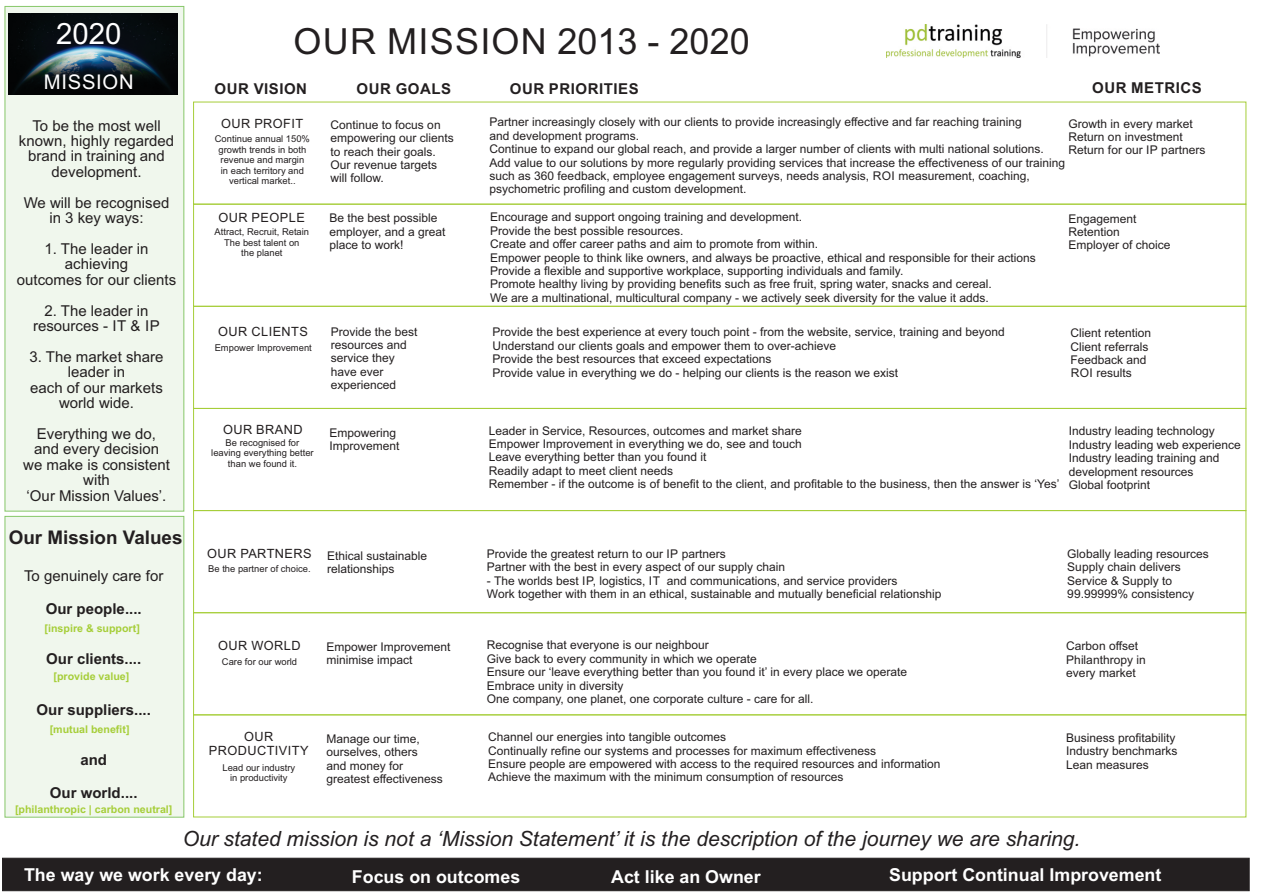
<style>
.page{position:relative;width:1263px;height:893px;background:#fff}
.page>*{position:absolute;margin:0;border:0;box-sizing:border-box;transform-origin:0 0}
.t1{font:36px "Arial";letter-spacing:.035em;color:#231f20}
.t2{font:29.4px "Arial";color:#fff}
.t3{font:italic 21px "Arial";color:#231f20}
.t4{font:20.25px "Arial";letter-spacing:.035em;color:#fff}
.t5{font:700 18.9px "Arial";color:#231f20}
.t6{font:700 17.85px "Arial";color:#fff}
.t7{font:15px/15.5px "Arial";color:#231f20;text-align:center}
.t8{font:700 15px "Arial";color:#231f20}
.t9{font:700 15px "Arial";letter-spacing:.035em;color:#231f20}
.t10{font:12.75px/14.2px "Arial";letter-spacing:.035em;color:#231f20;text-align:center}
.t11{font:12px/13.4px "Arial";color:#231f20}
.t12{font:700 10.65px "Arial";color:#a6ce39}
.t13{font:9.45px/10.5px "Arial";color:#231f20;text-align:center}
</style>
<div class="page">
<div style="left:4px;top:6px;width:181px;height:506px;background:#f0f7ed"></div>
<img style="left:9px;top:14px;width:169px;height:81px">
<div style="left:5px;top:516px;width:179px;height:301px;background:#f0f7ed"></div>
<div style="left:193px;top:204px;width:1053px;height:103px;border:1px solid #a6ce39"></div>
<div style="left:193px;top:306px;width:1053px;height:103px;border:1px solid #a6ce39"></div>
<div style="left:193px;top:408px;width:1053px;height:103px;border:1px solid #a6ce39"></div>
<div style="left:193px;top:510px;width:1053px;height:103px;border:1px solid #a6ce39"></div>
<div style="left:193px;top:612px;width:1053px;height:103px;border:1px solid #a6ce39"></div>
<div style="left:193px;top:714px;width:1053px;height:103px;border:1px solid #a6ce39"></div>
<svg style="left:2px;top:857px;width:1248px;height:34px;background:#282425"></svg>
<img style="left:886px;top:24px;width:273px;height:33px">
<h2 class="t2" style="left:56px;top:23px;width:67px">2020</h2>
<h3 class="t4" style="left:44px;top:75px;width:91px">MISSION</h3>
<p class="t7" style="left:19px;top:119px;width:157px">To be the most well known, highly regarded brand in training and development.</p>
<p class="t7" style="left:24px;top:196px;width:147px">We will be recognised in 3 key ways:</p>
<p class="t7" style="left:17px;top:242px;width:161px">1. The leader in achieving<br>outcomes for our clients</p>
<p class="t7" style="left:33px;top:304px;width:128px">2. The leader in resources - IT &amp; IP</p>
<p class="t7" style="left:30px;top:350px;width:135px">3. The market share leader in<br>each of our markets world wide.</p>
<p class="t7" style="left:23px;top:427px;width:148px">Everything we do, and every decision we make is consistent with<br>‘Our Mission Values’.</p>
<h3 class="t5" style="left:9px;top:531px;width:175px">Our Mission Values</h3>
<p class="t7" style="left:24px;top:569px;width:141px">To genuinely care for</p>
<p class="t8" style="left:46px;top:603px;width:97px">Our people....</p>
<p class="t8" style="left:46px;top:653px;width:97px">Our clients....</p>
<p class="t8" style="left:37px;top:704px;width:116px">Our suppliers....</p>
<p class="t8" style="left:80px;top:754px;width:28px">and</p>
<p class="t8" style="left:50px;top:787px;width:89px">Our world....</p>
<p class="t12" style="left:45px;top:624px;width:97px">[inspire &amp; support]</p>
<p class="t12" style="left:54px;top:673px;width:77px">[provide value]</p>
<p class="t12" style="left:50px;top:725px;width:81px">[mutual benefit]</p>
<p class="t12" style="left:15px;top:805px;width:159px">[philanthropic | carbon neutral]</p>
<h1 class="t1" style="left:293px;top:27px;width:458px">OUR MISSION 2013 - 2020</h1>
<p class="t9" style="left:357px;top:83px;width:96px">OUR GOALS</p>
<p class="t11" style="left:331px;top:119px;width:125px">Continue to focus on empowering our clients to reach their goals.<br>Our revenue targets will follow.</p>
<p class="t9" style="left:215px;top:83px;width:94px">OUR VISION</p>
<p class="t9" style="left:510px;top:83px;width:130px">OUR PRIORITIES</p>
<p class="t9" style="left:1092px;top:82px;width:111px">OUR METRICS</p>
<p class="t11" style="left:490px;top:117px;width:577px">Partner increasingly closely with our clients to provide increasingly effective and far reaching training<br>and development programs.<br>Continue to expand our global reach, and provide a larger number of clients with multi national solutions.<br>Add value to our solutions by more regularly providing services that increase the effectiveness of our training such as 360 feedback, employee engagement surveys, needs analysis, ROI measurement, coaching, psychometric profiling and custom development.</p>
<p class="t10" style="left:221px;top:117px;width:84px">OUR PROFIT</p>
<p class="t13" style="left:215px;top:135px;width:97px">Continue annual 150% growth trends in both revenue and margin<br>in each territory and vertical market..</p>
<p class="t11" style="left:1069px;top:118px;width:138px">Growth in every market<br>Return on investment<br>Return for our IP partners</p>
<p class="t10" style="left:218px;top:211px;width:88px">OUR PEOPLE</p>
<p class="t13" style="left:215px;top:228px;width:96px">Attract, Recruit, Retain<br>The best talent on<br>the planet</p>
<p class="t10" style="left:218px;top:326px;width:91px">OUR CLIENTS</p>
<p class="t13" style="left:215px;top:343px;width:99px">Empower Improvement</p>
<p class="t10" style="left:223px;top:424px;width:81px">OUR BRAND</p>
<p class="t13" style="left:211px;top:438px;width:104px">Be recognised for leaving everything better than we found it.</p>
<p class="t11" style="left:330px;top:213px;width:118px">Be the best possible employer, and a great place to work!</p>
<p class="t11" style="left:490px;top:212px;width:547px">Encourage and support ongoing training and development.<br>Provide the best possible resources.<br>Create and offer career paths and aim to promote from within.<br>Empower people to think like owners, and always be proactive, ethical and responsible for their actions Provide a flexible and supportive workplace, supporting individuals and family.<br>Promote healthy living by providing benefits such as free fruit, spring water, snacks and cereal.<br>We are a multinational, multicultural company - we actively seek diversity for the value it adds.</p>
<p class="t11" style="left:1068px;top:213px;width:104px">Engagement<br>Retention<br>Employer of choice</p>
<p class="t11" style="left:331px;top:326px;width:88px">Provide the best resources and service they have ever experienced</p>
<p class="t11" style="left:1070px;top:327px;width:82px">Client retention<br>Client referrals<br>Feedback and<br>ROI results</p>
<p class="t11" style="left:493px;top:327px;width:514px">Provide the best experience at every touch point - from the website, service, training and beyond Understand our clients goals and empower them to over-achieve<br>Provide the best resources that exceed expectations<br>Provide value in everything we do - helping our clients is the reason we exist</p>
<p class="t11" style="left:489px;top:425px;width:572px">Leader in Service, Resources, outcomes and market share<br>Empower Improvement in everything we do, see and touch<br>Leave everything better than you found it<br>Readily adapt to meet client needs<br>Remember - if the outcome is of benefit to the client, and profitable to the business, then the answer is ‘Yes’</p>
<p class="t11" style="left:329px;top:427px;width:72px">Empowering<br>Improvement</p>
<p class="t11" style="left:1069px;top:426px;width:174px">Industry leading technology<br>Industry leading web experience<br>Industry leading training and development resources<br>Global footprint</p>
<p class="t10" style="left:207px;top:547px;width:106px">OUR PARTNERS</p>
<p class="t13" style="left:208px;top:565px;width:104px">Be the partner of choice.</p>
<p class="t11" style="left:327px;top:550px;width:102px">Ethical sustainable relationships</p>
<p class="t11" style="left:1067px;top:548px;width:143px">Globally leading resources<br>Supply chain delivers<br>Service &amp; Supply to<br>99.99999% consistency</p>
<p class="t11" style="left:487px;top:548px;width:300px">Provide the greatest return to our IP partners<br>Partner with the best in every aspect of our supply chain</p>
<p class="t11" style="left:487px;top:575px;width:456px">- The worlds best IP, logistics, IT and communications, and service providers<br>Work together with them in an ethical, sustainable and mutually beneficial relationship</p>
<p class="t10" style="left:218px;top:639px;width:84px">OUR WORLD</p>
<p class="t13" style="left:222px;top:657px;width:77px">Care for our world</p>
<p class="t10" style="left:209px;top:731px;width:101px">OUR<br>PRODUCTIVITY</p>
<p class="t13" style="left:222px;top:763px;width:74px">Lead our industry in productivity</p>
<p class="t11" style="left:487px;top:639px;width:422px">Recognise that everyone is our neighbour<br>Give back to every community in which we operate<br>Ensure our ‘leave everything better than you found it’ in every place we operate Embrace unity in diversity<br>One company, one planet, one corporate culture - care for all.</p>
<p class="t11" style="left:326px;top:641px;width:126px">Empower Improvement minimise impact</p>
<p class="t11" style="left:1066px;top:641px;width:81px">Carbon offset<br>Philanthropy in every market</p>
<p class="t11" style="left:488px;top:731px;width:454px">Channel our energies into tangible outcomes<br>Continually refine our systems and processes for maximum effectiveness<br>Ensure people are empowered with access to the required resources and information Achieve the maximum with the minimum consumption of resources</p>
<p class="t11" style="left:326px;top:733px;width:118px">Manage our time, ourselves, others<br>and money for greatest effectiveness</p>
<p class="t11" style="left:1066px;top:732px;width:113px">Business profitability<br>Industry benchmarks<br>Lean measures</p>
<h3 class="t3" style="left:183px;top:830px;width:899px">Our stated mission is not a ‘Mission Statement’ it is the description of the journey we are sharing.</h3>
<h3 class="t6" style="left:24px;top:868px;width:240px">The way we work every day:</h3>
<h3 class="t6" style="left:352px;top:870px;width:170px">Focus on outcomes</h3>
<h3 class="t6" style="left:611px;top:870px;width:151px">Act like an Owner</h3>
<h3 class="t6" style="left:889px;top:868px;width:274px">Support Continual Improvement</h3>
</div>
